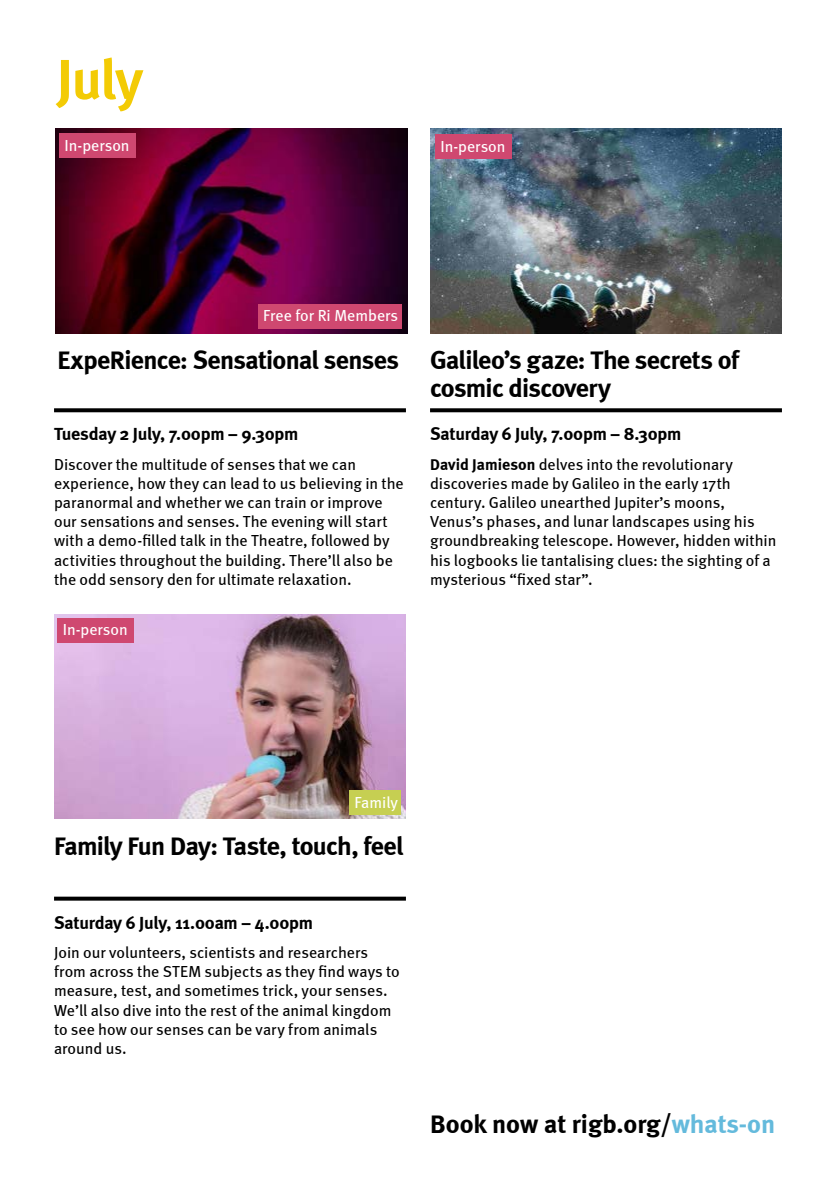
<style>
.page{position:relative;width:840px;height:1191px;background:#fff}
.page>*{position:absolute;margin:0;border:0;box-sizing:border-box;transform-origin:0 0}
.t1{font:700 56px "Meta";color:#f3cb05}
.t2{font:700 26px/28px "Meta";letter-spacing:-.02em;color:#000}
.t3{font:700 26px "Meta";color:#000}
.t4{font:700 18px "Meta";letter-spacing:-.015em;color:#000}
.t5{font:16px/19.2px "Meta";color:#000}
.t6{font:16px "Meta";color:#fff}
.s1{font-weight:700}
.s2{color:#64badc}
</style>
<div class="page">
<svg style="left:54px;top:896px;width:351px;height:4px"></svg>
<img style="left:54px;top:614px;width:352px;height:205px">
<img style="left:430px;top:129px;width:351px;height:204px">
<svg style="left:54px;top:408px;width:351px;height:4px"></svg>
<img style="left:55px;top:129px;width:352px;height:204px">
<svg style="left:430px;top:408px;width:351px;height:4px"></svg>
<div style="left:59px;top:134px;width:77px;height:24px;background:#cf4870"></div>
<div style="left:58px;top:618px;width:76px;height:24px;background:#cf4870"></div>
<div style="left:435px;top:134px;width:76px;height:24px;background:#cf4870"></div>
<div style="left:258px;top:304px;width:143px;height:24px;background:#cf4870"></div>
<div style="left:349px;top:791px;width:52px;height:24px;background:#c6cf52"></div>
<h1 class="t1" style="left:57px;top:46px;width:88px">July</h1>
<p class="t6" style="left:64px;top:136px;width:66px">In-person</p>
<p class="t6" style="left:440px;top:137px;width:66px">In-person</p>
<p class="t6" style="left:263px;top:306px;width:136px">Free for Ri Members</p>
<h2 class="t2" style="left:57px;top:346px;width:343px">ExpeRience: Sensational senses</h2>
<p class="t4" style="left:54px;top:423px;width:246px">Tuesday 2 July, 7.00pm – 9.30pm</p>
<p class="t5" style="left:54px;top:454px;width:351px">Discover the multitude of senses that we can experience, how they can lead to us believing in the paranormal and whether we can train or improve our sensations and senses. The evening will start with a demo-filled talk in the Theatre, followed by activities throughout the building. There’ll also be the odd sensory den for ultimate relaxation.</p>
<p class="t6" style="left:63px;top:620px;width:66px">In-person</p>
<h2 class="t2" style="left:430px;top:346px;width:310px">Galileo’s gaze: The secrets of cosmic discovery</h2>
<p class="t4" style="left:430px;top:423px;width:253px">Saturday 6 July, 7.00pm – 8.30pm</p>
<p class="t5" style="left:430px;top:454px;width:348px"><span class="s1">David Jamieson</span> delves into the revolutionary discoveries made by Galileo in the early 17th century. Galileo unearthed Jupiter’s moons, Venus’s phases, and lunar landscapes using his groundbreaking telescope. However, hidden within his logbooks lie tantalising clues: the sighting of a mysterious “fixed star”.</p>
<p class="t6" style="left:354px;top:793px;width:45px">Family</p>
<h2 class="t2" style="left:54px;top:831px;width:351px">Family Fun Day: Taste, touch, feel</h2>
<p class="t4" style="left:54px;top:911px;width:260px">Saturday 6 July, 11.00am – 4.00pm</p>
<p class="t5" style="left:54px;top:942px;width:347px">Join our volunteers, scientists and researchers from across the STEM subjects as they find ways to measure, test, and sometimes trick, your senses.<br>We’ll also dive into the rest of the animal kingdom to see how our senses can be vary from animals around us.</p>
<h2 class="t3" style="left:430px;top:1108px;width:346px">Book now at rigb.org/<span class="s2">whats-on</span></h2>
</div>
